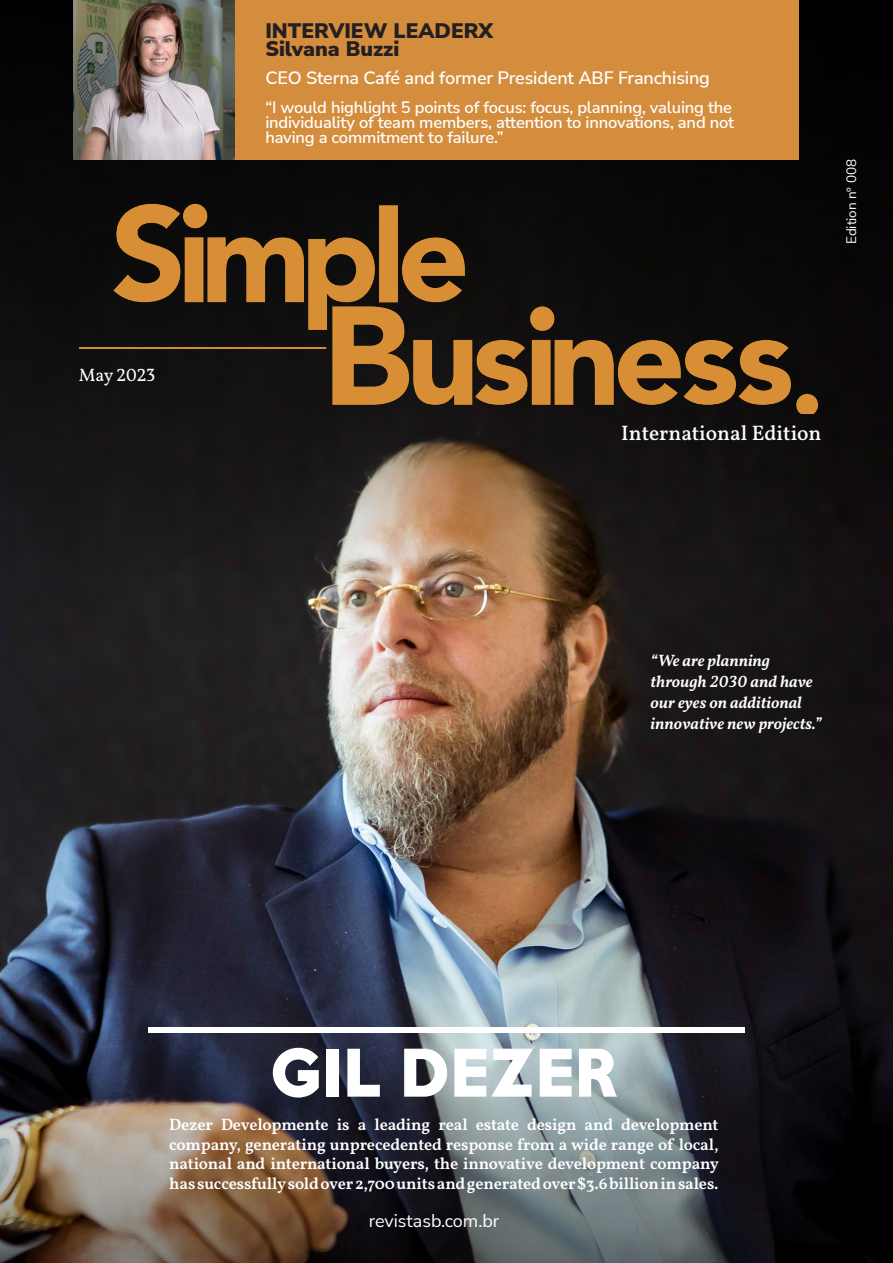
<style>
.page{position:relative;width:893px;height:1263px;background:#fff}
.page>*{position:absolute;margin:0;border:0;box-sizing:border-box;transform-origin:0 0}
.t1{font:800 60px "Keep Calm";color:#fff}
.t2{font:900 21px "Nunito Sans";color:#231f20}
.t3{font:500 21px "Vollkorn";color:#fff}
.t4{font:600 18px "Nunito Sans";letter-spacing:-.01em;color:#fff}
.t5{font:18px "Nunito Sans";color:#fff}
.t6{font:18px "Vollkorn";color:#fff}
.t7{font:600 16.5px/19.8px "Vollkorn";letter-spacing:-.01em;color:#fff;text-align:justify}
.t8{font:600 16.5px/15px "Nunito Sans";letter-spacing:-.01em;color:#fff}
.t9{font:italic 600 16.5px/21px "Vollkorn";color:#fff}
.t10{font:13.5px "Nunito Sans";color:#fff}
</style>
<div class="page">
<img style="left:0;top:574px;width:893px;height:391px">
<svg style="left:0;top:0;width:893px;height:574px;background:#241e1a"></svg>
<img style="left:0;top:965px;width:893px;height:298px">
<img style="left:54px;top:174px;width:789px;height:239px">
<div style="left:73px;top:0;width:725px;height:159px;background:#d38d3d"></div>
<div style="left:148px;top:1027px;width:596px;height:5px;background:#fff"></div>
<img style="left:73px;top:0;width:162px;height:159px">
<p class="t6" style="left:79px;top:361px;width:78px">May 2023</p>
<p class="t2" style="left:265px;top:16px;width:229px">INTERVIEW LEADERX</p>
<p class="t2" style="left:265px;top:34px;width:136px">Silvana Buzzi</p>
<p class="t4" style="left:265px;top:65px;width:446px">CEO Sterna Café and former President ABF Franchising</p>
<p class="t8" style="left:265px;top:99px;width:470px">“I would highlight 5 points of focus: focus, planning, valuing the individuality of team members, attention to innovations, and not having a commitment to failure.”</p>
<p class="t10" style="left:842px;top:244px;width:87px;rotate:-90deg">Edition nº 008</p>
<p class="t3" style="left:621px;top:417px;width:202px">International Edition</p>
<p class="t9" style="left:651px;top:649px;width:172px">“We are planning through 2030 and have our eyes on additional innovative new projects.”</p>
<p class="t1" style="left:270px;top:1021px;width:350px">GIL DEZER</p>
<p class="t7" style="left:169px;top:1113px;width:551px">Dezer Developmente is a leading real estate design and development company, generating unprecedented response from a wide range of local, national and international buyers, the innovative development company has successfully sold over 2,700 units and generated over $3.6 billion in sales.</p>
<p class="t5" style="left:369px;top:1208px;width:132px">revistasb.com.br</p>
</div>
